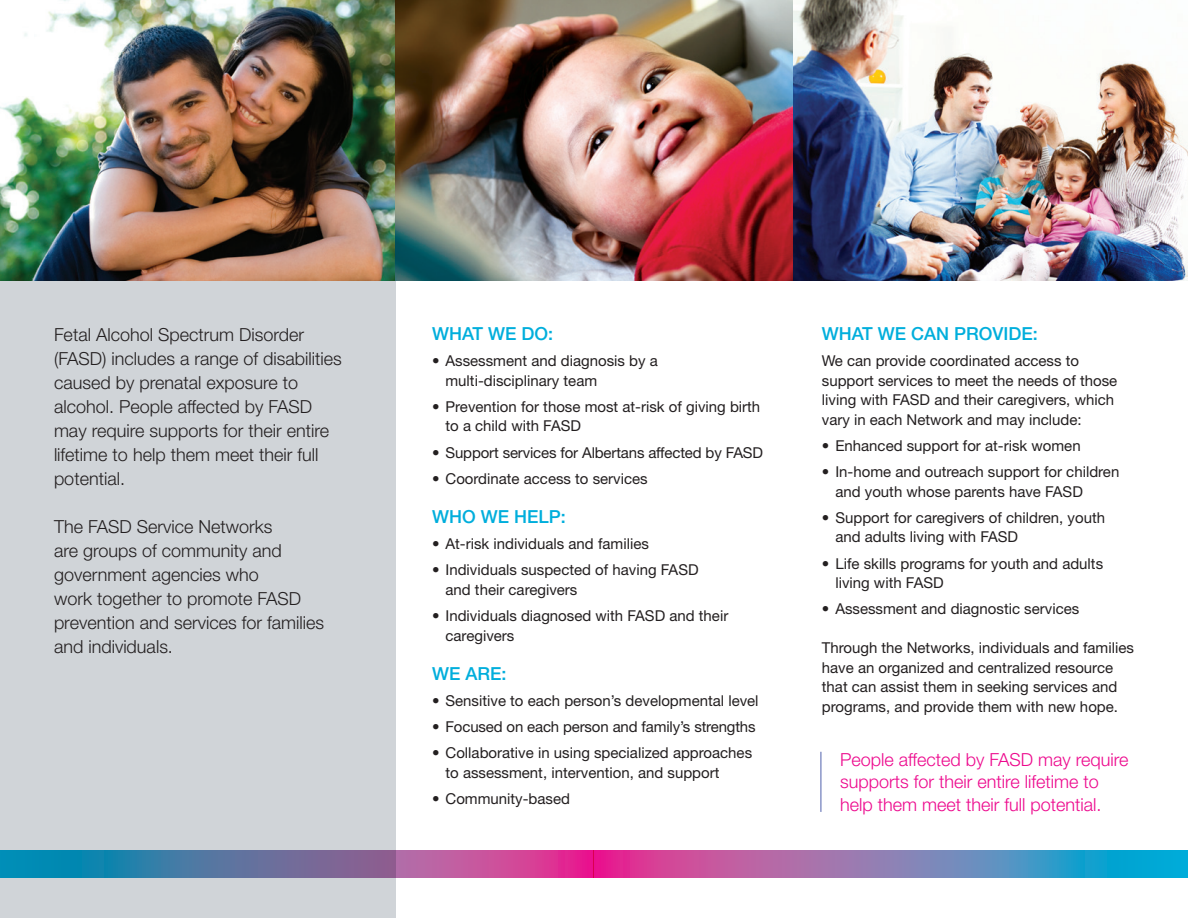
<style>
.page{position:relative;width:1188px;height:918px;background:#fff}
.page>*{position:absolute;margin:0;border:0;box-sizing:border-box;transform-origin:0 0}
.t1{font:300 18px/24px "Helvetica Neue LT Std";color:#231f20}
.t2{font:300 18px/22.5px "Helvetica Neue LT Std";color:#ed088d}
.t3{font:500 18px "Helvetica Neue LT Std";color:#00aedc}
.t4{font:15px/19.5px "Helvetica Neue LT Std";color:#231f20}
</style>
<div class="page">
<div style="left:0;top:36px;width:395px;height:882px;background:#d0d4d8"></div>
<svg style="left:594px;top:850px;width:594px;height:28px;background:#7d78b4"></svg>
<svg style="left:0;top:850px;width:594px;height:28px;background:#7268a0"></svg>
<img style="left:0;top:0;width:395px;height:281px">
<img style="left:793px;top:0;width:395px;height:281px">
<img style="left:395px;top:0;width:398px;height:281px">
<hr style="left:821px;top:752px;width:1px;height:60px;background:#5060ac">
<p class="t1" style="left:54px;top:322px;width:289px">Fetal Alcohol Spectrum Disorder (FASD) includes a range of disabilities caused by prenatal exposure to alcohol. People affected by FASD may require supports for their entire lifetime to help them meet their full potential.</p>
<p class="t1" style="left:54px;top:514px;width:272px">The FASD Service Networks<br>are groups of community and government agencies who<br>work together to promote FASD prevention and services for families and individuals.</p>
<p class="t3" style="left:432px;top:323px;width:123px">WHAT WE DO:</p>
<p class="t4" style="left:446px;top:351px;width:214px;text-indent:-14px">• Assessment and diagnosis by a multi-disciplinary team</p>
<p class="t4" style="left:446px;top:397px;width:316px;text-indent:-14px">• Prevention for those most at-risk of giving birth to a child with FASD</p>
<p class="t4" style="left:432px;top:442px;width:333px">• Support services for Albertans affected by FASD</p>
<p class="t4" style="left:432px;top:469px;width:217px">• Coordinate access to services</p>
<p class="t3" style="left:432px;top:506px;width:135px">WHO WE HELP:</p>
<p class="t4" style="left:432px;top:534px;width:218px">• At-risk individuals and families</p>
<p class="t4" style="left:446px;top:560px;width:255px;text-indent:-14px">• Individuals suspected of having FASD and their caregivers</p>
<p class="t4" style="left:446px;top:606px;width:284px;text-indent:-14px">• Individuals diagnosed with FASD and their caregivers</p>
<p class="t3" style="left:432px;top:663px;width:76px">WE ARE:</p>
<p class="t4" style="left:432px;top:691px;width:328px">• Sensitive to each person’s developmental level</p>
<p class="t4" style="left:432px;top:717px;width:325px">• Focused on each person and family’s strengths</p>
<p class="t4" style="left:446px;top:743px;width:308px;text-indent:-14px">• Collaborative in using specialized approaches to assessment, intervention, and support</p>
<p class="t4" style="left:432px;top:789px;width:139px">• Community-based</p>
<p class="t3" style="left:822px;top:323px;width:218px">WHAT WE CAN PROVIDE:</p>
<p class="t4" style="left:822px;top:351px;width:297px">We can provide coordinated access to support services to meet the needs of those living with FASD and their caregivers, which vary in each Network and may include:</p>
<p class="t4" style="left:822px;top:436px;width:260px">• Enhanced support for at-risk women</p>
<p class="t4" style="left:835px;top:462px;width:285px;text-indent:-14px">• In-home and outreach support for children and youth whose parents have FASD</p>
<p class="t4" style="left:835px;top:508px;width:271px;text-indent:-14px">• Support for caregivers of children, youth and adults living with FASD</p>
<p class="t4" style="left:835px;top:553px;width:269px;text-indent:-14px">• Life skills programs for youth and adults living with FASD</p>
<p class="t4" style="left:822px;top:599px;width:259px">• Assessment and diagnostic services</p>
<p class="t4" style="left:822px;top:638px;width:314px">Through the Networks, individuals and families have an organized and centralized resource that can assist them in seeking services and programs, and provide them with new hope.</p>
<p class="t2" style="left:840px;top:748px;width:290px">People affected by FASD may require supports for their entire lifetime to help them meet their full potential.</p>
</div>
